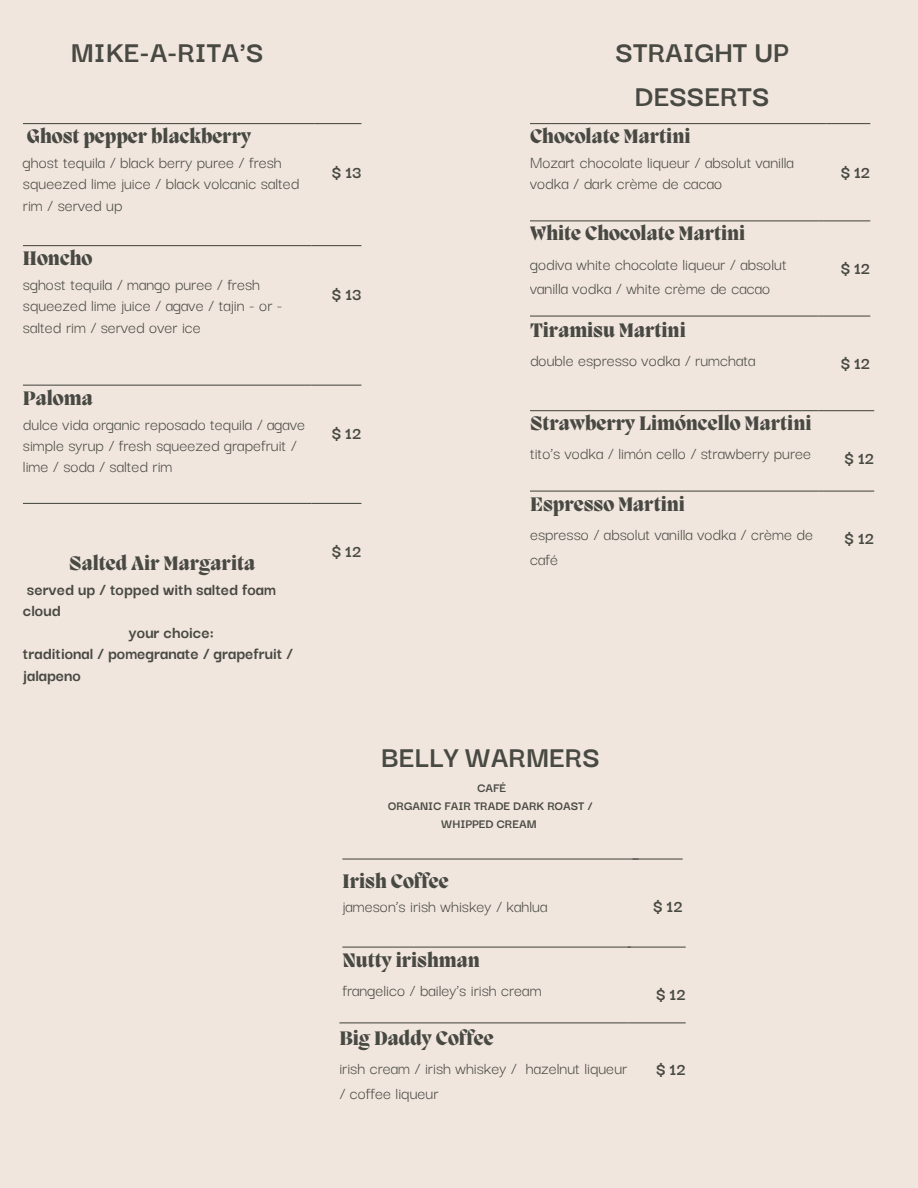
<style>
.page{position:relative;width:918px;height:1188px;background:#f1e6de}
.page>*{position:absolute;margin:0;border:0;box-sizing:border-box;transform-origin:0 0}
.t1{font:700 31.5px/43.8px "Darker Grotesque";color:#474942;text-align:center}
.t2{font:800 20.1px "Migra";color:#474942}
.t3{font:18px/21.3px "Darker Grotesque";color:#474942}
.t4{font:700 18px/21.3px "Darker Grotesque";color:#474942}
.t5{font:700 13.5px/18px "Darker Grotesque";color:#474942;text-align:center}
</style>
<div class="page">
<hr style="left:23px;top:123px;width:295px;height:1px;background:#474942">
<hr style="left:23px;top:245px;width:288px;height:1px;background:#474942">
<hr style="left:23px;top:385px;width:288px;height:1px;background:#474942">
<hr style="left:317px;top:123px;width:44px;height:1px;background:#474942">
<hr style="left:311px;top:245px;width:50px;height:1px;background:#474942">
<hr style="left:311px;top:385px;width:50px;height:1px;background:#474942">
<hr style="left:23px;top:503px;width:288px;height:1px;background:#474942">
<hr style="left:311px;top:503px;width:50px;height:1px;background:#474942">
<hr style="left:342px;top:859px;width:297px;height:1px;background:#474942">
<hr style="left:633px;top:859px;width:50px;height:1px;background:#474942">
<hr style="left:342px;top:947px;width:289px;height:1px;background:#474942">
<hr style="left:628px;top:947px;width:58px;height:1px;background:#474942">
<hr style="left:339px;top:1022px;width:289px;height:1px;background:#474942">
<hr style="left:628px;top:1022px;width:58px;height:1px;background:#474942">
<hr style="left:530px;top:123px;width:296px;height:1px;background:#474942">
<hr style="left:826px;top:123px;width:44px;height:1px;background:#474942">
<hr style="left:530px;top:220px;width:288px;height:1px;background:#474942">
<hr style="left:818px;top:220px;width:52px;height:1px;background:#474942">
<hr style="left:530px;top:316px;width:288px;height:1px;background:#474942">
<hr style="left:818px;top:316px;width:52px;height:1px;background:#474942">
<hr style="left:530px;top:410px;width:288px;height:1px;background:#474942">
<hr style="left:818px;top:410px;width:56px;height:1px;background:#474942">
<hr style="left:530px;top:491px;width:288px;height:1px;background:#474942">
<hr style="left:818px;top:491px;width:56px;height:1px;background:#474942">
<p class="t1" style="left:71px;top:28px;width:194px">MIKE-A-RITA'S</p>
<p class="t2" style="left:27px;top:127px;width:226px">Ghost pepper blackberry</p>
<p class="t3" style="left:23px;top:150px;width:278px">ghost tequila / black berry puree / fresh squeezed lime juice / black volcanic salted rim / served up</p>
<p class="t2" style="left:23px;top:249px;width:71px">Honcho</p>
<p class="t3" style="left:23px;top:273px;width:261px">sghost tequila / mango puree / fresh squeezed lime juice / agave / tajin - or - salted rim / served over ice</p>
<p class="t2" style="left:23px;top:389px;width:71px">Paloma</p>
<p class="t3" style="left:23px;top:412px;width:284px">dulce vida organic reposado tequila / agave simple syrup / fresh squeezed grapefruit / lime / soda / salted rim</p>
<p class="t2" style="left:69px;top:554px;width:187px">Salted Air Margarita</p>
<p class="t4" style="left:23px;top:578px;width:255px">served up / topped with salted foam cloud</p>
<p class="t4" style="left:129px;top:620px;width:86px">your choice:</p>
<p class="t4" style="left:23px;top:642px;width:272px">traditional / pomegranate / grapefruit / jalapeno</p>
<p class="t4" style="left:332px;top:161px;width:31px">$13</p>
<p class="t4" style="left:332px;top:283px;width:31px">$13</p>
<p class="t4" style="left:331px;top:421px;width:31px">$12</p>
<p class="t4" style="left:331px;top:539px;width:31px">$12</p>
<p class="t1" style="left:616px;top:28px;width:175px">STRAIGHT UP<br>DESSERTS</p>
<p class="t2" style="left:530px;top:127px;width:162px">Chocolate Martini</p>
<p class="t3" style="left:530px;top:150px;width:266px">Mozart chocolate liqueur / absolut vanilla vodka / dark crème de cacao</p>
<p class="t4" style="left:840px;top:161px;width:31px">$12</p>
<p class="t2" style="left:530px;top:224px;width:217px">White Chocolate Martini</p>
<p class="t3" style="left:530px;top:250px;width:258px;line-height:24.8px">godiva white chocolate liqueur / absolut vanilla vodka / white crème de cacao</p>
<p class="t4" style="left:840px;top:257px;width:31px">$12</p>
<p class="t2" style="left:530px;top:320px;width:157px">Tiramisu Martini</p>
<p class="t3" style="left:530px;top:348px;width:227px">double espresso vodka / rumchata</p>
<p class="t4" style="left:840px;top:352px;width:31px">$12</p>
<p class="t2" style="left:530px;top:414px;width:283px">Strawberry Limóncello Martini</p>
<p class="t3" style="left:530px;top:442px;width:283px">tito’s vodka / limón cello / strawberry puree</p>
<p class="t4" style="left:844px;top:447px;width:31px">$12</p>
<p class="t2" style="left:530px;top:494px;width:156px">Espresso Martini</p>
<p class="t3" style="left:530px;top:521px;width:285px;line-height:24.8px">espresso / absolut vanilla vodka / crème de café</p>
<p class="t4" style="left:844px;top:527px;width:31px">$12</p>
<p class="t1" style="left:381px;top:733px;width:220px">BELLY WARMERS</p>
<p class="t5" style="left:477px;top:778px;width:30px">CAFÉ</p>
<p class="t5" style="left:388px;top:796px;width:206px">ORGANIC FAIR TRADE DARK ROAST /<br>WHIPPED CREAM</p>
<p class="t2" style="left:342px;top:871px;width:108px">Irish Coffee</p>
<p class="t3" style="left:342px;top:895px;width:207px">jameson’s irish whiskey / kahlua</p>
<p class="t4" style="left:653px;top:895px;width:31px">$12</p>
<p class="t2" style="left:342px;top:950px;width:139px">Nutty irishman</p>
<p class="t3" style="left:342px;top:978px;width:201px">frangelico / bailey’s irish cream</p>
<p class="t4" style="left:656px;top:983px;width:31px">$12</p>
<p class="t2" style="left:339px;top:1028px;width:156px">Big Daddy Coffee</p>
<p class="t3" style="left:339px;top:1055px;width:289px;line-height:24.8px">irish cream / irish whiskey / hazelnut liqueur / coffee liqueur</p>
<p class="t4" style="left:656px;top:1058px;width:31px">$12</p>
</div>
